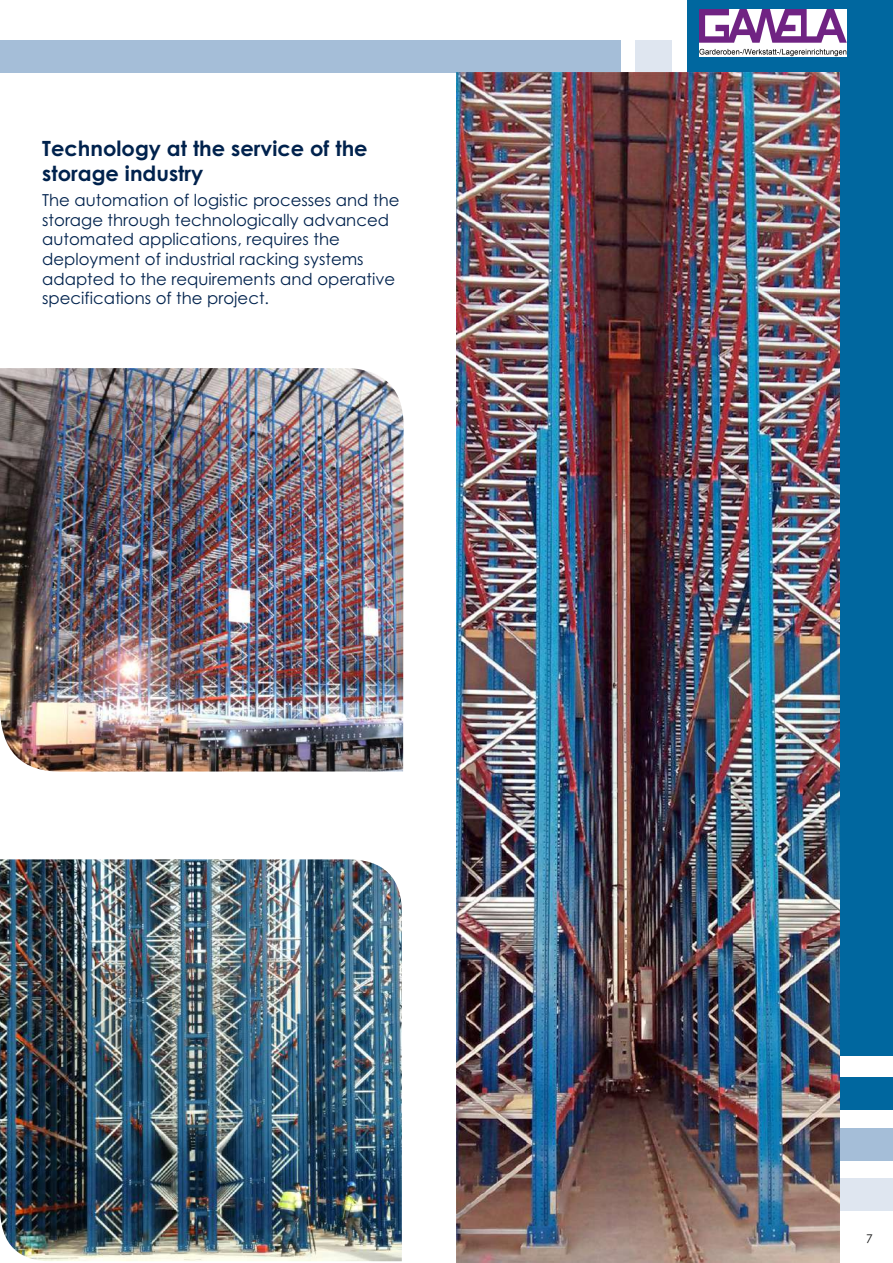
<style>
.page{position:relative;width:893px;height:1263px;background:#fff}
.page>*{position:absolute;margin:0;border:0;box-sizing:border-box;transform-origin:0 0}
.t1{font:700 21px/25.5px "Century Gothic";color:#00224d}
.t2{font:16.5px/19.6px "Century Gothic";color:#00224d}
.t3{font:12px "Century Gothic";color:#151616}
</style>
<div class="page">
<div style="left:0;top:40px;width:621px;height:33px;background:#a5bed8"></div>
<div style="left:687px;top:0;width:206px;height:73px;background:#00679f"></div>
<div style="left:636px;top:40px;width:36px;height:33px;background:#dfe6f0"></div>
<div style="left:840px;top:0;width:53px;height:1055px;background:#00679f"></div>
<div style="left:840px;top:1128px;width:53px;height:32px;background:#a5bed8"></div>
<div style="left:840px;top:1179px;width:53px;height:32px;background:#dfe6f0"></div>
<div style="left:840px;top:1077px;width:53px;height:32px;background:#00679f"></div>
<img style="left:457px;top:72px;width:383px;height:1191px">
<img style="left:0;top:368px;width:403px;height:403px">
<img style="left:0;top:859px;width:402px;height:402px">
<img style="left:699px;top:10px;width:147px;height:47px">
<p class="t1" style="left:42px;top:137px;width:327px">Technology at the service of the storage industry</p>
<p class="t2" style="left:42px;top:192px;width:359px">The automation of logistic processes and the storage through technologically advanced automated applications, requires the deployment of industrial racking systems adapted to the requirements and operative specifications of the project.</p>
<p class="t3" style="left:866px;top:1234px;width:8px">7</p>
</div>
